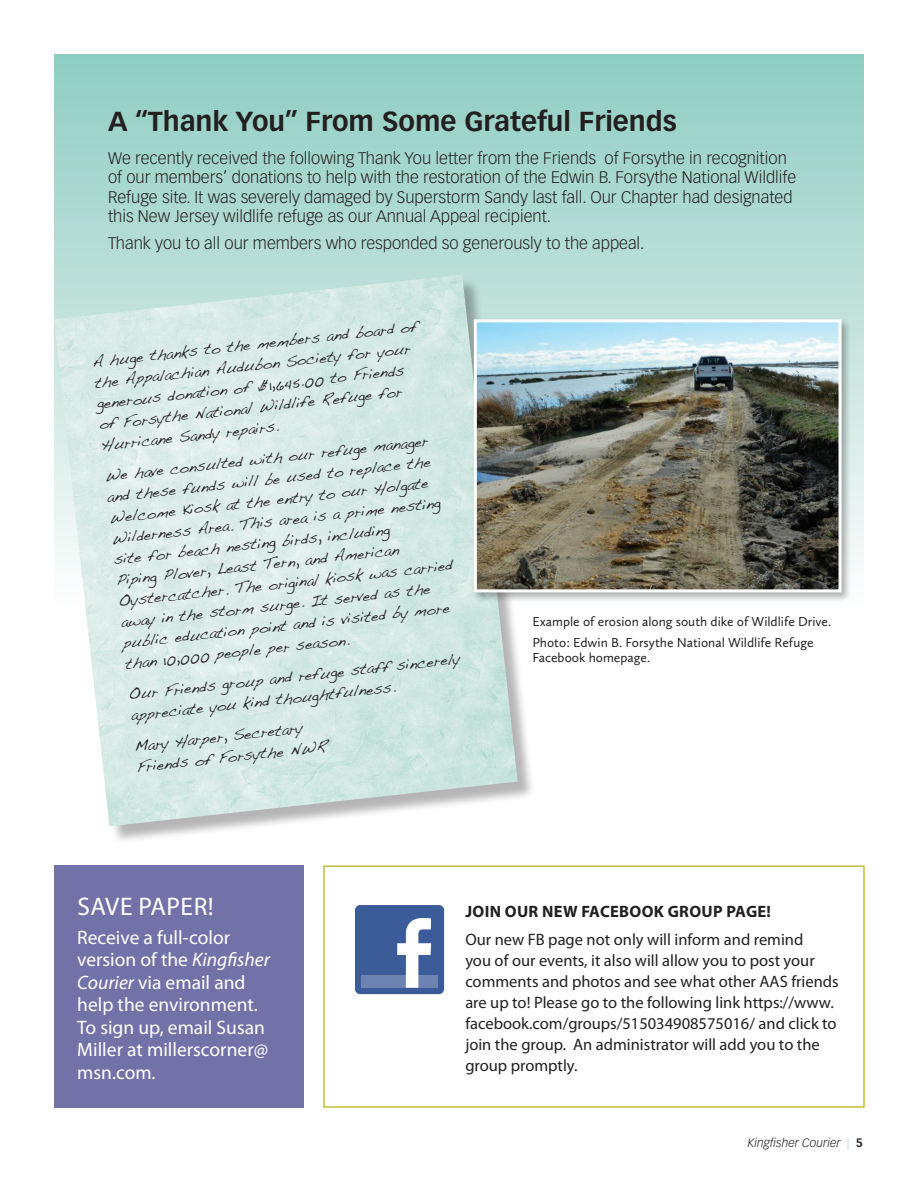
<style>
.page{position:relative;width:918px;height:1188px;background:#fff}
.page>*{position:absolute;margin:0;border:0;box-sizing:border-box;transform-origin:0 0}
.t1{font:700 27px "Vectora LT Std";color:#231f20}
.t2{font:25.5px "Myriad Pro";color:#fff}
.t3{font:19.5px/22.5px "Myriad Pro";color:#fff}
.t4{font:300 16.5px/19.5px "Vectora LT Std";color:#231f20}
.t5{font:16.5px/21px "Myriad Pro";color:#231f20}
.t6{font:700 16.5px "Myriad Pro";letter-spacing:.02em;color:#231f20}
.t7{font:15px/21px "Handwriting Dakota";color:#231f20}
.t8{font:13.5px/21.8px "Calluna Sans";color:#231f20}
.t9{font:italic 300 12px "Vectora LT Std";color:#231f20}
.s1{font-style:italic}
.s2{font-style:normal;color:#8ecec2}
.s3{font-weight:700;font-style:normal}
</style>
<div class="page">
<div style="left:54px;top:54px;width:810px;height:555px;background:linear-gradient(to bottom,#8eccc0,#fdfdfc)"></div>
<div style="left:57px;top:277px;width:479px;height:567px;background:#231f20;opacity:.33"></div>
<img style="left:54px;top:274px;width:464px;height:552px">
<div style="left:355px;top:905px;width:89px;height:89px;background:#3b5b99;border-radius:5px"></div>
<div style="left:361px;top:975px;width:77px;height:13px;background:#6d84b3"></div>
<svg style="left:397px;top:918px;width:34px;height:70px"></svg>
<div style="left:54px;top:865px;width:249px;height:243px;background:#7372a8"></div>
<div style="left:323px;top:865px;width:542px;height:243px;border:2px solid #c2bd36"></div>
<div style="left:472px;top:318px;width:380px;height:285px;background:#231f20;opacity:.33"></div>
<img style="left:478px;top:323px;width:360px;height:265px">
<div style="left:474px;top:319px;width:368px;height:273px;border:3px solid #fff"></div>
<h1 class="t1" style="left:108px;top:105px;width:570px">A “Thank You” From Some Grateful Friends</h1>
<p class="t4" style="left:108px;top:149px;width:690px">We recently received the following Thank You letter from the Friends of Forsythe in recognition of our members’ donations to help with the restoration of the Edwin B. Forsythe National Wildlife Refuge site. It was severely damaged by Superstorm Sandy last fall. Our Chapter had designated this New Jersey wildlife refuge as our Annual Appeal recipient.</p>
<p class="t4" style="left:108px;top:233px;width:538px">Thank you to all our members who responded so generously to the appeal.</p>
<p class="t7" style="left:91px;top:350px;width:329px;rotate:-6deg">A huge thanks to the members and board of the Appalachian Audubon Society for your generous donation of $1,645.00 to Friends of Forsythe National Wildlife Refuge for Hurricane Sandy repairs.</p>
<p class="t7" style="left:104px;top:465px;width:338px;rotate:-6deg">We have consulted with our refuge manager and these funds will be used to replace the Welcome Kiosk at the entry to our Holgate Wilderness Area. This area is a prime nesting site for beach nesting birds, including<br>Piping Plover, Least Tern, and American Oystercatcher. The original kiosk was carried away in the storm surge. It served as the public education point and is visited by more than 10,000 people per season.</p>
<p class="t7" style="left:128px;top:683px;width:334px;rotate:-6deg">Our Friends group and refuge staff sincerely appreciate you kind thoughtfulness.</p>
<p class="t7" style="left:133px;top:735px;width:193px;rotate:-6deg">Mary Harper, Secretary<br>Friends of Forsythe NWR</p>
<p class="t8" style="left:532px;top:610px;width:300px">Example of erosion along south dike of Wildlife Drive.<br>Photo: Edwin B. Forsythe National Wildlife Refuge</p>
<p class="t8" style="left:532px;top:647px;width:119px">Facebook homepage.</p>
<h2 class="t2" style="left:77px;top:890px;width:28px">Save</h2>
<h2 class="t2" style="left:139px;top:890px;width:15px">paper</h2>
<h2 class="t2" style="left:208px;top:890px;width:7px">!</h2>
<h3 class="t3" style="left:77px;top:926px;width:194px">Receive a full-color version of the <span class="s1">Kingfisher<br>Courier</span> via email and help the environment.<br>To sign up, email Susan<br>Miller at millerscorner@ msn.com.</h3>
<p class="t6" style="left:466px;top:901px;width:307px">JOIN OUR NEW FACEBOOK GROUP PAGE!</p>
<p class="t5" style="left:465px;top:929px;width:375px">Our new FB page not only will inform and remind<br>you of our events, it also will allow you to post your comments and photos and see what other AAS friends are up to! Please go to the following link https://www. facebook.com/groups/515034908575016/ and click to join the group. An administrator will add you to the group promptly.</p>
<p class="t9" style="left:748px;top:1136px;width:116px">Kingfisher Courier <span class="s2">|</span> <span class="s3">5</span></p>
</div>
